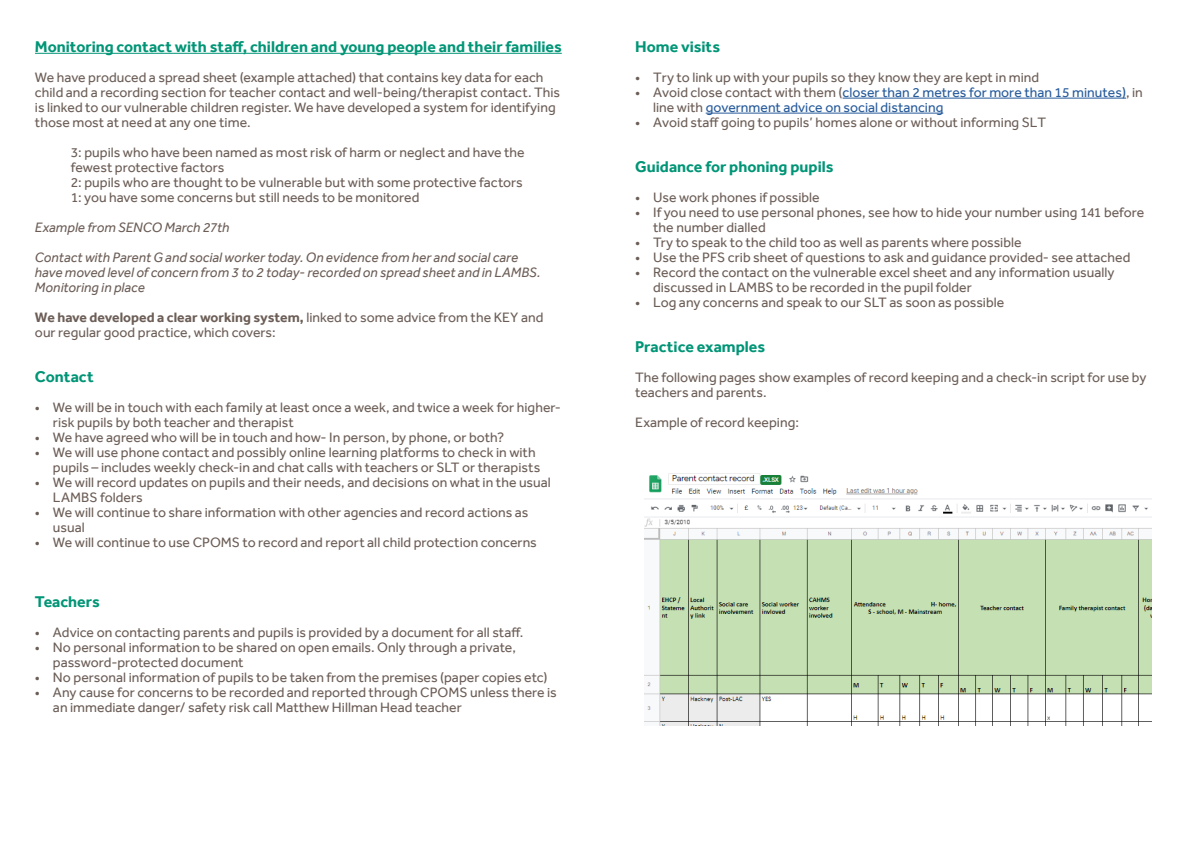
<style>
.page{position:relative;width:1191px;height:842px;background:#fff}
.page>*{position:absolute;margin:0;border:0;box-sizing:border-box;transform-origin:0 0}
.t1{font:700 16px "Effra";color:#009576}
.t2{font:14px/15px "Effra";color:#6c5e57}
.t3{font:italic 14px/30px "Effra";color:#6c5e57}
.t4{font:14px/15px "Effra";color:#275b9b}
.s1{font-weight:700}
.s2{color:#6c5e57}
</style>
<div class="page">
<hr style="left:35px;top:53px;width:527px;height:1px;background:#009576">
<hr style="left:842px;top:98px;width:284px;height:1px;background:#275b9b">
<hr style="left:705px;top:113px;width:238px;height:1px;background:#275b9b">
<img style="left:644px;top:473px;width:507px;height:252px">
<p class="t1" style="left:35px;top:37px;width:528px">Monitoring contact with staff, children and young people and their families</p>
<p class="t2" style="left:35px;top:69px;width:526px">We have produced a spread sheet (example attached) that contains key data for each child and a recording section for teacher contact and well-being/therapist contact. This is linked to our vulnerable children register. We have developed a system for identifying those most at need at any one time.</p>
<p class="t2" style="left:71px;top:144px;width:455px">3: pupils who have been named as most risk of harm or neglect and have the fewest protective factors<br>2: pupils who are thought to be vulnerable but with some protective factors 1: you have some concerns but still needs to be monitored</p>
<p class="t3" style="left:35px;top:212px;width:485px">Example from SENCO March 27th<br>Contact with Parent G and social worker today. On evidence from her and social care</p>
<p class="t3" style="left:35px;top:264px;width:507px;line-height:15px">have moved level of concern from 3 to 2 today- recorded on spread sheet and in LAMBS.<br>Monitoring in place</p>
<p class="t2" style="left:35px;top:309px;width:510px"><span class="s1">We have developed a clear working system,</span> linked to some advice from the KEY and our regular good practice, which covers:</p>
<p class="t1" style="left:35px;top:367px;width:60px">Contact</p>
<p class="t2" style="left:53px;top:399px;width:509px;text-indent:-18px">• We will be in touch with each family at least once a week, and twice a week for higher&shy;risk pupils by both teacher and therapist</p>
<p class="t2" style="left:35px;top:429px;width:471px">• We have agreed who will be in touch and how- In person, by phone, or both?</p>
<p class="t2" style="left:53px;top:444px;width:489px;text-indent:-18px">• We will use phone contact and possibly online learning platforms to check in with pupils – includes weekly check-in and chat calls with teachers or SLT or therapists</p>
<p class="t2" style="left:53px;top:474px;width:499px;text-indent:-18px">• We will record updates on pupils and their needs, and decisions on what in the usual<br>LAMBS folders</p>
<p class="t2" style="left:53px;top:504px;width:477px;text-indent:-18px">• We will continue to share information with other agencies and record actions as usual</p>
<p class="t2" style="left:35px;top:534px;width:503px">• We will continue to use CPOMS to record and report all child protection concerns</p>
<p class="t1" style="left:35px;top:592px;width:66px">Teachers</p>
<p class="t2" style="left:35px;top:624px;width:490px">• Advice on contacting parents and pupils is provided by a document for all staff.</p>
<p class="t2" style="left:53px;top:639px;width:464px;text-indent:-18px">• No personal information to be shared on open emails. Only through a private, password-protected document</p>
<p class="t2" style="left:35px;top:669px;width:514px">• No personal information of pupils to be taken from the premises (paper copies etc)</p>
<p class="t2" style="left:53px;top:684px;width:505px;text-indent:-18px">• Any cause for concerns to be recorded and reported through CPOMS unless there is an immediate danger/ safety risk call Matthew Hillman Head teacher</p>
<p class="t1" style="left:635px;top:37px;width:86px">Home visits</p>
<p class="t2" style="left:635px;top:69px;width:405px">• Try to link up with your pupils so they know they are kept in mind</p>
<p class="t4" style="left:653px;top:84px;width:491px;text-indent:-18px"><span class="s2">• Avoid close contact with them (</span>closer than 2 metres for more than 15 minutes)<span class="s2">, in line with</span> government advice on social distancing</p>
<p class="t2" style="left:635px;top:114px;width:412px">• Avoid staff going to pupils’ homes alone or without informing SLT</p>
<p class="t1" style="left:635px;top:157px;width:200px">Guidance for phoning pupils</p>
<p class="t2" style="left:635px;top:189px;width:186px">• Use work phones if possible</p>
<p class="t2" style="left:653px;top:204px;width:492px;text-indent:-18px">• If you need to use personal phones, see how to hide your number using 141 before the number dialled</p>
<p class="t2" style="left:635px;top:234px;width:388px">• Try to speak to the child too as well as parents where possible</p>
<p class="t2" style="left:635px;top:249px;width:497px">• Use the PFS crib sheet of questions to ask and guidance provided- see attached</p>
<p class="t2" style="left:653px;top:264px;width:463px;text-indent:-18px">• Record the contact on the vulnerable excel sheet and any information usually discussed in LAMBS to be recorded in the pupil folder</p>
<p class="t2" style="left:635px;top:294px;width:371px">• Log any concerns and speak to our SLT as soon as possible</p>
<p class="t1" style="left:635px;top:337px;width:131px">Practice examples</p>
<p class="t2" style="left:635px;top:369px;width:513px">The following pages show examples of record keeping and a check-in script for use by teachers and parents.</p>
<p class="t2" style="left:635px;top:414px;width:165px">Example of record keeping:</p>
</div>
